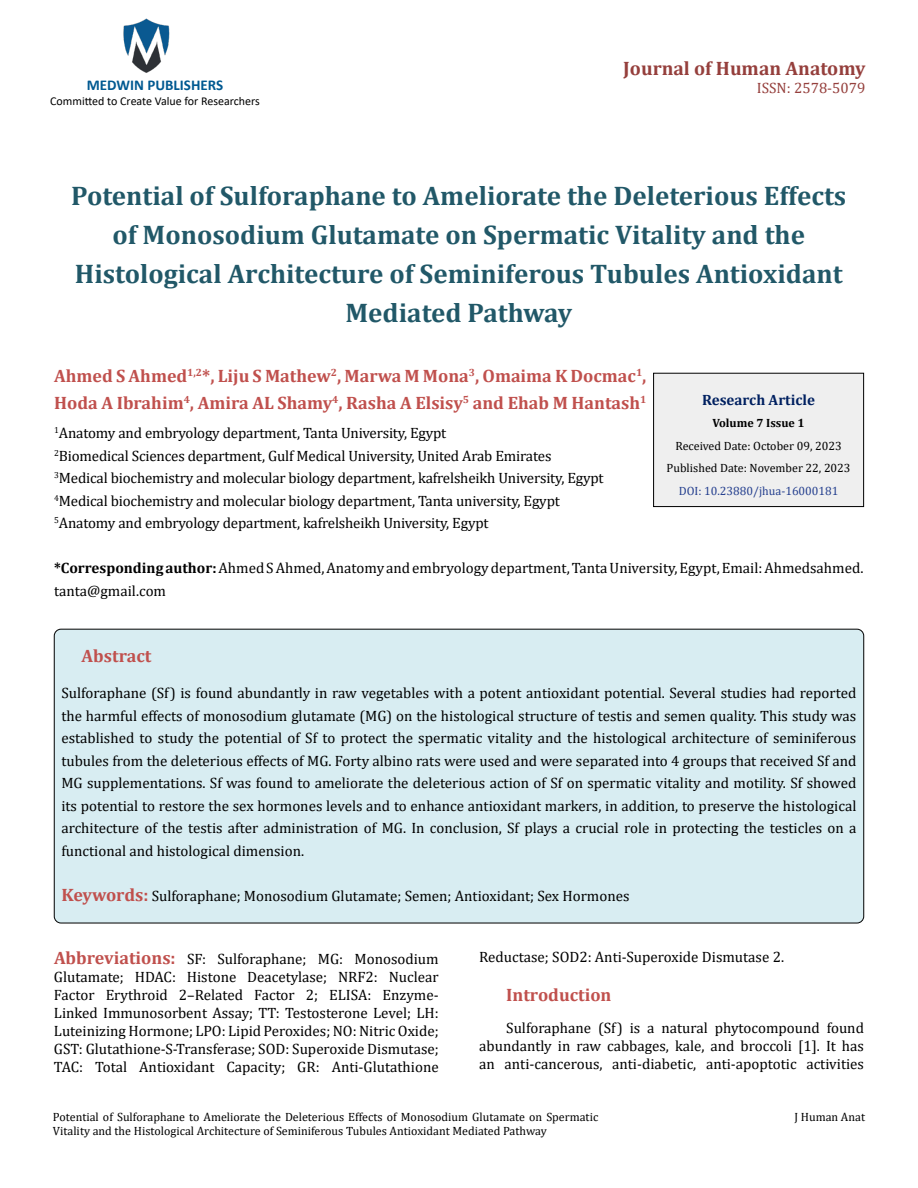
<style>
.page{position:relative;width:918px;height:1188px;background:#fff}
.page>*{position:absolute;margin:0;border:0;box-sizing:border-box;transform-origin:0 0}
.t1{font:700 27px/39px "Cambria";color:#215868;text-align:center}
.t2{font:700 19.5px "Cambria";color:#953f3c}
.t3{font:700 18px/27px "Cambria";color:#c0504d}
.t4{font:15px/22.5px "Cambria";letter-spacing:-.01em;color:#000;text-align:justify}
.t5{font:700 15px "Calibri";color:#005991}
.t6{font:700 15px "Cambria";color:#002060}
.t7{font:15px "Cambria";color:#953f3c}
.t8{font:12px/14.4px "Cambria";color:#000}
.t9{font:12px "Calibri";color:#000}
.t10{font:12px "Cambria";color:#25408f}
.t11{font:700 12px "Cambria";color:#000}
.s1{font-weight:700}
.s2{font-weight:700;font-size:18px;color:#c0504d}
</style>
<div class="page">
<img style="left:123px;top:18px;width:47px;height:55px">
<div style="left:654px;top:373px;width:210px;height:134px;background:#efefef"></div>
<div style="left:653px;top:373px;width:211px;height:134px;border:1px solid #000"></div>
<div style="left:54px;top:629px;width:810px;height:294px;background:#d8edf2;border-radius:7px"></div>
<h2 class="t2" style="left:623px;top:55px;width:244px">Journal of Human Anatomy</h2>
<p class="t5" style="left:87px;top:75px;width:138px">MEDWIN PUBLISHERS</p>
<p class="t7" style="left:757px;top:79px;width:110px">ISSN: 2578-5079</p>
<p class="t9" style="left:50px;top:92px;width:211px">Committed to Create Value for Researchers</p>
<h1 class="t1" style="left:71px;top:175px;width:777px">Potential of Sulforaphane to Ameliorate the Deleterious Effects of Monosodium Glutamate on Spermatic Vitality and the Histological Architecture of Seminiferous Tubules Antioxidant Mediated Pathway</h1>
<p class="t3" style="left:54px;top:362px;width:594px">Ahmed S Ahmed<sup>1,2</sup>*, Liju S Mathew<sup>2</sup>, Marwa M Mona<sup>3</sup>, Omaima K Docmac<sup>1</sup>,<br>Hoda A Ibrahim<sup>4</sup>, Amira AL Shamy<sup>4</sup>, Rasha A Elsisy<sup>5</sup> and Ehab M Hantash<sup>1</sup></p>
<p class="t4" style="left:54px;top:422px;width:551px;text-align:left"><sup>1</sup>Anatomy and embryology department, Tanta University, Egypt<br><sup>2</sup>Biomedical Sciences department, Gulf Medical University, United Arab Emirates <sup>3</sup>Medical biochemistry and molecular biology department, kafrelsheikh University, Egypt <sup>4</sup>Medical biochemistry and molecular biology department, Tanta university, Egypt <sup>5</sup>Anatomy and embryology department, kafrelsheikh University, Egypt</p>
<p class="t4" style="left:54px;top:557px;width:811px"><span class="s1">*Corresponding author:</span> Ahmed S Ahmed, Anatomy and embryology department, Tanta University, Egypt, Email: Ahmedsahmed. tanta@gmail.com</p>
<p class="t6" style="left:702px;top:389px;width:114px">Research Article</p>
<p class="t11" style="left:712px;top:415px;width:94px">Volume 7 Issue 1</p>
<p class="t8" style="left:667px;top:434px;width:185px;line-height:22.5px;text-align:center">Received Date: October 09, 2023<br>Published Date: November 22, 2023</p>
<p class="t10" style="left:679px;top:484px;width:161px">DOI: 10.23880/jhua-16000181</p>
<p class="t3" style="left:82px;top:642px;width:71px">Abstract</p>
<p class="t4" style="left:61px;top:682px;width:797px">Sulforaphane (Sf) is found abundantly in raw vegetables with a potent antioxidant potential. Several studies had reported the harmful effects of monosodium glutamate (MG) on the histological structure of testis and semen quality. This study was established to study the potential of Sf to protect the spermatic vitality and the histological architecture of seminiferous tubules from the deleterious effects of MG. Forty albino rats were used and were separated into 4 groups that received Sf and MG supplementations. Sf was found to ameliorate the deleterious action of Sf on spermatic vitality and motility. Sf showed its potential to restore the sex hormones levels and to enhance antioxidant markers, in addition, to preserve the histological architecture of the testis after administration of MG. In conclusion, Sf plays a crucial role in protecting the testicles on a functional and histological dimension.</p>
<p class="t4" style="left:61px;top:884px;width:570px"><span class="s2">Keywords:</span> Sulforaphane; Monosodium Glutamate; Semen; Antioxidant; Sex Hormones</p>
<p class="t4" style="left:54px;top:950px;width:386px;line-height:18px"><span class="s2">Abbreviations:</span> SF: Sulforaphane; MG: Monosodium Glutamate; HDAC: Histone Deacetylase; NRF2: Nuclear Factor Erythroid 2–Related Factor 2; ELISA: Enzyme-Linked Immunosorbent Assay; TT: Testosterone Level; LH:<br>Luteinizing Hormone; LPO: Lipid Peroxides; NO: Nitric Oxide; GST: Glutathione-S-Transferase; SOD: Superoxide Dismutase; TAC: Total Antioxidant Capacity; GR: Anti-Glutathione</p>
<p class="t4" style="left:479px;top:946px;width:306px">Reductase; SOD2: Anti-Superoxide Dismutase 2.</p>
<p class="t3" style="left:506px;top:981px;width:107px">Introduction</p>
<p class="t4" style="left:479px;top:1018px;width:386px;line-height:18px;text-indent:27px">Sulforaphane (Sf) is a natural phytocompound found abundantly in raw cabbages, kale, and broccoli [1]. It has an anti-cancerous, anti-diabetic, anti-apoptotic activities</p>
<p class="t8" style="left:53px;top:1110px;width:547px">Potential of Sulforaphane to Ameliorate the Deleterious Effects of Monosodium Glutamate on Spermatic<br>Vitality and the Histological Architecture of Seminiferous Tubules Antioxidant Mediated Pathway</p>
<p class="t8" style="left:795px;top:1110px;width:72px">J Human Anat</p>
</div>
